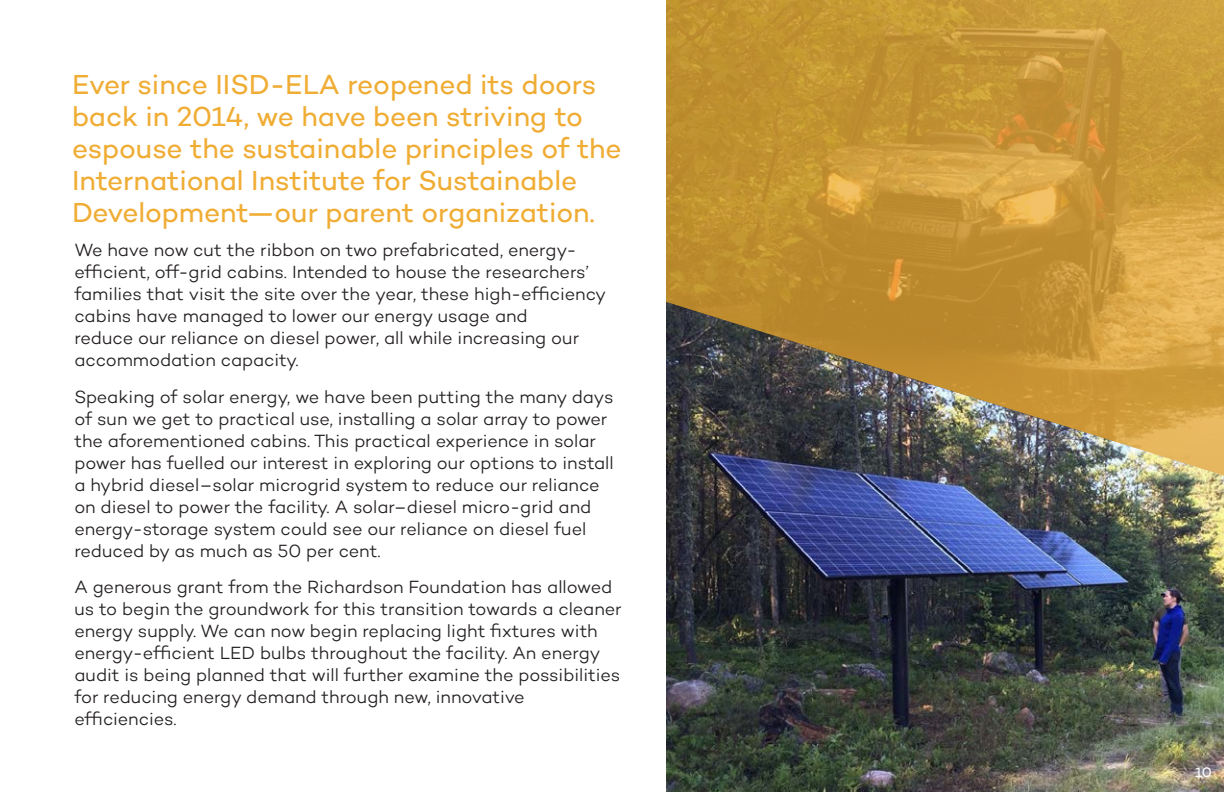
<style>
.page{position:relative;width:1224px;height:792px;background:#fff}
.page>*{position:absolute;margin:0;border:0;box-sizing:border-box;transform-origin:0 0}
.t1{font:28px/32px "Campton";letter-spacing:-.005em;color:#f0ad35}
.t2{font:300 18px/22px "Campton";letter-spacing:-.005em;color:#231f20}
.t3{font:14px "Campton";color:#fff}
</style>
<div class="page">
<img style="left:666px;top:483px;width:558px;height:309px">
<svg style="left:666px;top:0;width:558px;height:483px;background:#b08a3e"></svg>
<p class="t1" style="left:72px;top:68px;width:551px">Ever since IISD-ELA reopened its doors back in 2014, we have been striving to espouse the sustainable principles of the International Institute for Sustainable Development—our parent organization.</p>
<p class="t2" style="left:74px;top:239px;width:533px">We have now cut the ribbon on two prefabricated, energy&shy;efficient, off-grid cabins. Intended to house the researchers’ families that visit the site over the year, these high-efficiency cabins have managed to lower our energy usage and<br>reduce our reliance on diesel power, all while increasing our accommodation capacity.</p>
<p class="t2" style="left:74px;top:385px;width:541px">Speaking of solar energy, we have been putting the many days of sun we get to practical use, installing a solar array to power the aforementioned cabins. This practical experience in solar power has fuelled our interest in exploring our options to install a hybrid diesel–solar microgrid system to reduce our reliance on diesel to power the facility. A solar–diesel micro-grid and energy-storage system could see our reliance on diesel fuel reduced by as much as 50 per cent.</p>
<p class="t2" style="left:74px;top:576px;width:549px">A generous grant from the Richardson Foundation has allowed us to begin the groundwork for this transition towards a cleaner energy supply. We can now begin replacing light fixtures with energy-efficient LED bulbs throughout the facility. An energy audit is being planned that will further examine the possibilities for reducing energy demand through new, innovative efficiencies.</p>
<p class="t3" style="left:1195px;top:764px;width:18px">10</p>
</div>
